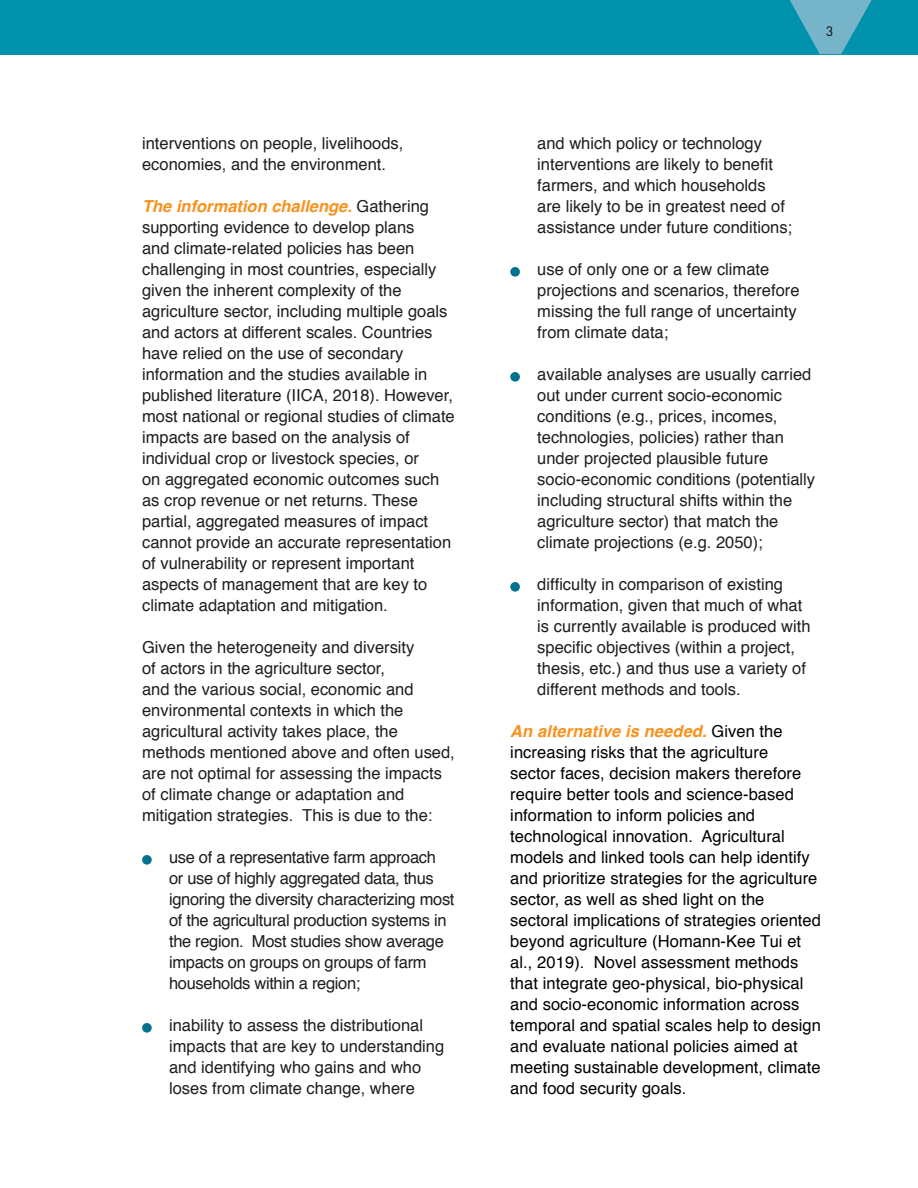
<style>
.page{position:relative;width:918px;height:1188px;background:#fff}
.page>*{position:absolute;margin:0;border:0;box-sizing:border-box;transform-origin:0 0}
.t1{font:16.5px/21px "Helvetica";color:#211d1e}
.t2{font:16.5px/21px "Helvetica";letter-spacing:.005em;color:#000}
.t3{font:16.5px/21px "Helvetica";letter-spacing:-.02em;color:#211d1e}
.t4{font:13.5px "DINOT";color:#000}
.s1{font-weight:700;font-style:italic;color:#f7921e}
</style>
<div class="page">
<div style="left:142px;top:855px;width:10px;height:10px;background:#00728f;border-radius:50%"></div>
<div style="left:142px;top:1023px;width:10px;height:10px;background:#00728f;border-radius:50%"></div>
<div style="left:510px;top:267px;width:10px;height:10px;background:#00728f;border-radius:50%"></div>
<div style="left:510px;top:372px;width:10px;height:10px;background:#00728f;border-radius:50%"></div>
<div style="left:510px;top:582px;width:10px;height:10px;background:#00728f;border-radius:50%"></div>
<div style="left:0;top:0;width:918px;height:54px;background:#0091ac"></div>
<svg style="left:790px;top:0;width:82px;height:54px"></svg>
<p class="t1" style="left:142px;top:133px;width:263px">interventions on people, livelihoods, economies, and the environment.</p>
<p class="t1" style="left:142px;top:196px;width:314px"><span class="s1">The information challenge.</span> Gathering supporting evidence to develop plans<br>and climate-related policies has been challenging in most countries, especially given the inherent complexity of the agriculture sector, including multiple goals and actors at different scales. Countries have relied on the use of secondary information and the studies available in published literature (IICA, 2018). However, most national or regional studies of climate impacts are based on the analysis of individual crop or livestock species, or<br>on aggregated economic outcomes such as crop revenue or net returns. These partial, aggregated measures of impact cannot provide an accurate representation of vulnerability or represent important aspects of management that are key to climate adaptation and mitigation.</p>
<p class="t1" style="left:142px;top:637px;width:314px">Given the heterogeneity and diversity<br>of actors in the agriculture sector,<br>and the various social, economic and environmental contexts in which the agricultural activity takes place, the methods mentioned above and often used, are not optimal for assessing the impacts of climate change or adaptation and mitigation strategies. This is due to the:</p>
<p class="t3" style="left:169px;top:847px;width:287px">use of a representative farm approach<br>or use of highly aggregated data, thus ignoring the diversity characterizing most of the agricultural production systems in the region. Most studies show average impacts on groups on groups of farm households within a region;</p>
<p class="t1" style="left:169px;top:1015px;width:277px">inability to assess the distributional impacts that are key to understanding and identifying who gains and who loses from climate change, where</p>
<p class="t4" style="left:826px;top:22px;width:9px">3</p>
<p class="t1" style="left:537px;top:133px;width:256px">and which policy or technology interventions are likely to benefit farmers, and which households are likely to be in greatest need of assistance under future conditions;</p>
<p class="t1" style="left:537px;top:259px;width:264px">use of only one or a few climate projections and scenarios, therefore missing the full range of uncertainty from climate data;</p>
<p class="t1" style="left:537px;top:364px;width:279px">available analyses are usually carried out under current socio-economic conditions (e.g., prices, incomes, technologies, policies) rather than under projected plausible future socio-economic conditions (potentially including structural shifts within the agriculture sector) that match the climate projections (e.g. 2050);</p>
<p class="t1" style="left:537px;top:574px;width:275px">difficulty in comparison of existing information, given that much of what is currently available is produced with specific objectives (within a project, thesis, etc.) and thus use a variety of different methods and tools.</p>
<p class="t2" style="left:510px;top:721px;width:312px"><span class="s1">An alternative is needed.</span> Given the increasing risks that the agriculture<br>sector faces, decision makers therefore require better tools and science-based information to inform policies and technological innovation. Agricultural models and linked tools can help identify and prioritize strategies for the agriculture sector, as well as shed light on the sectoral implications of strategies oriented beyond agriculture (Homann-Kee Tui et al., 2019). Novel assessment methods that integrate geo-physical, bio-physical and socio-economic information across temporal and spatial scales help to design and evaluate national policies aimed at meeting sustainable development, climate and food security goals.</p>
</div>
